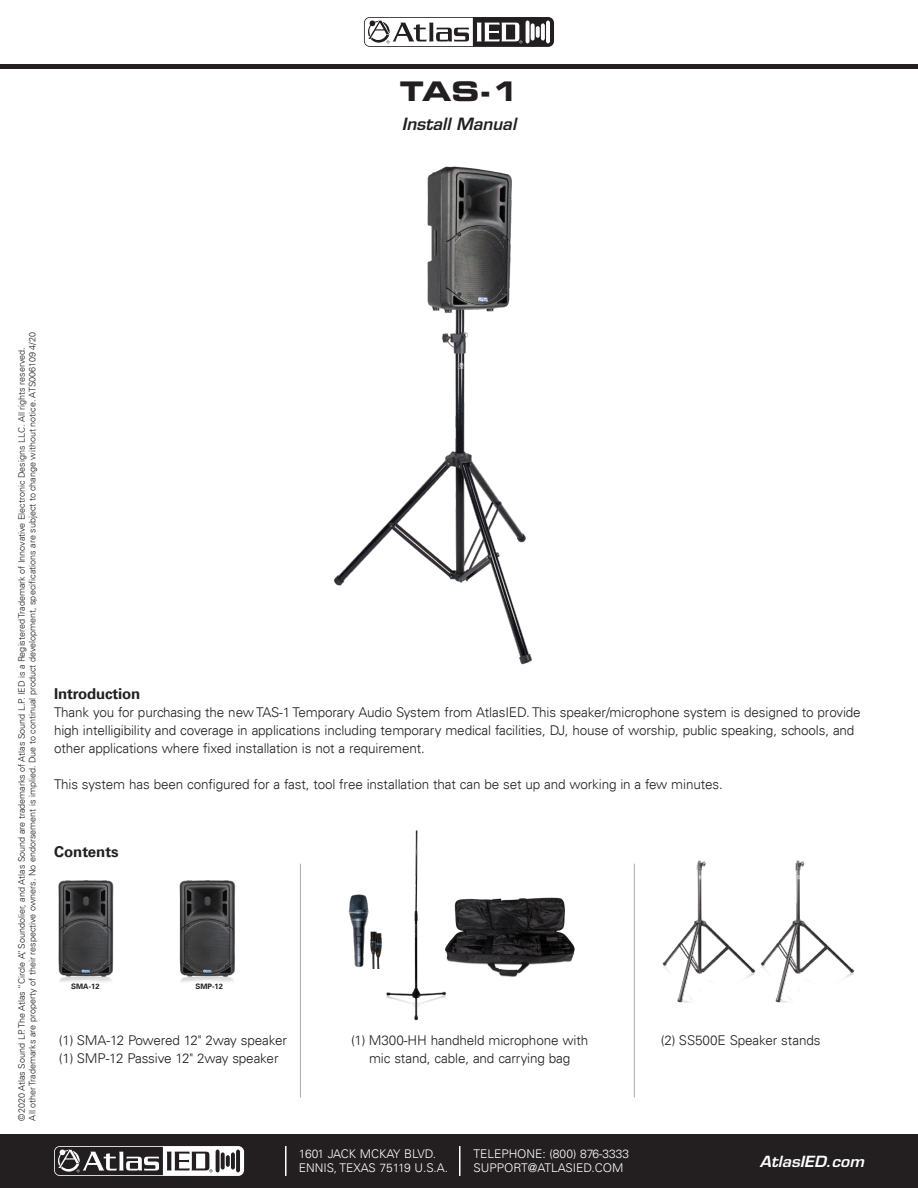
<style>
.page{position:relative;width:918px;height:1188px;background:#fff}
.page>*{position:absolute;margin:0;border:0;box-sizing:border-box;transform-origin:0 0}
.Heading___8_8_8{font:27px "Eurostile LT Std Bold Ex 2";color:#231f20}
.Sub-Headline{font:italic 600 16.5px "Eurostile LT Std";color:#231f20}
.Body_Copy___8_8_8{font:700 15px "Univers LT";letter-spacing:-.01em;color:#231f20}
.t1{font:italic 600 15px "Eurostile LT Std";color:#fff;scale:1.05 1}
.Body_Copy___8_8_8-2{font:300 13.5px/18px "Univers LT";letter-spacing:-.01em;color:#231f20}
.t2{font:300 12px/13.5px "Univers LT";color:#fff}
.t3{font:300 9px/10.8px "Univers LT";color:#231f20}
.Body_Copy___8_8_8-3{font:700 7.5px "Univers LT";color:#231f20}
</style>
<div class="page">
<div style="left:0;top:1134px;width:918px;height:54px;background:#231f20"></div>
<svg style="left:54px;top:1146px;width:190px;height:30px"></svg>
<hr style="left:285px;top:1146px;width:2px;height:30px;background:#fff">
<hr style="left:459px;top:1146px;width:1px;height:30px;background:#fff">
<hr style="left:0;top:64px;width:918px;height:4px;background:#231f20">
<svg style="left:364px;top:17px;width:190px;height:30px"></svg>
<svg style="left:526px;top:21px;width:4px;height:22px"></svg>
<hr style="left:546px;top:21px;width:4px;height:22px;background:#fff;border-radius:2px">
<svg style="left:531px;top:23px;width:4px;height:18px"></svg>
<svg style="left:541px;top:23px;width:4px;height:18px"></svg>
<svg style="left:536px;top:26px;width:4px;height:12px"></svg>
<svg style="left:365px;top:18px;width:157px;height:28px"></svg>
<img style="left:465px;top:897px;width:110px;height:80px">
<img style="left:334px;top:166px;width:198px;height:499px">
<img style="left:58px;top:880px;width:56px;height:102px">
<img style="left:179px;top:880px;width:57px;height:102px">
<img style="left:386px;top:830px;width:79px;height:191px">
<img style="left:662px;top:860px;width:86px;height:143px">
<img style="left:748px;top:860px;width:107px;height:143px">
<img style="left:380px;top:926px;width:18px;height:43px">
<img style="left:348px;top:894px;width:32px;height:75px">
<hr style="left:300px;top:864px;width:1px;height:233px;background:#a8a9ad">
<hr style="left:634px;top:864px;width:1px;height:233px;background:#a8a9ad">
<p class="Heading___8_8_8" style="left:400px;top:73px;width:120px">TAS-1</p>
<p class="Sub-Headline" style="left:402px;top:113px;width:116px">Install Manual</p>
<p class="t3" style="left:16px;top:1120px;width:790px;rotate:-90deg">©2020 Atlas Sound LP. The Atlas “Circle A”, Soundolier, and Atlas Sound are trademarks of Atlas Sound L.P. IED is a Registered Trademark of Innovative Electronic Designs LLC. All rights reserved.<br>All other Trademarks are property of their respective owners. No endorsement is implied. Due to continual product development, specifications are subject to change without notice. ATS006109 4/20</p>
<p class="Body_Copy___8_8_8" style="left:54px;top:685px;width:88px">Introduction</p>
<p class="Body_Copy___8_8_8-2" style="left:54px;top:704px;width:808px">Thank you for purchasing the new TAS-1 Temporary Audio System from AtlasIED. This speaker/microphone system is designed to provide high intelligibility and coverage in applications including temporary medical facilities, DJ, house of worship, public speaking, schools, and other applications where fixed installation is not a requirement.</p>
<p class="Body_Copy___8_8_8-2" style="left:54px;top:776px;width:670px">This system has been configured for a fast, tool free installation that can be set up and working in a few minutes.</p>
<p class="Body_Copy___8_8_8" style="left:54px;top:843px;width:66px">Contents</p>
<p class="Body_Copy___8_8_8-3" style="left:71px;top:982px;width:30px">SMA-12</p>
<p class="Body_Copy___8_8_8-3" style="left:195px;top:982px;width:29px">SMP-12</p>
<p class="Body_Copy___8_8_8-2" style="left:59px;top:1032px;width:230px">(1) SMA-12 Powered 12" 2way speaker</p>
<p class="Body_Copy___8_8_8-2" style="left:59px;top:1050px;width:221px">(1) SMP-12 Passive 12" 2way speaker</p>
<p class="Body_Copy___8_8_8-2" style="left:351px;top:1032px;width:239px;text-align:center">(1) M300-HH handheld microphone with mic stand, cable, and carrying bag</p>
<p class="Body_Copy___8_8_8-2" style="left:661px;top:1032px;width:161px">(2) SS500E Speaker stands</p>
<p class="t2" style="left:299px;top:1147px;width:151px">1601 JACK MCKAY BLVD.<br>ENNIS, TEXAS 75119 U.S.A.</p>
<p class="t2" style="left:473px;top:1147px;width:157px">TELEPHONE: (800) 876-3333<br>SUPPORT@ATLASIED.COM</p>
<p class="t1" style="left:760px;top:1152px;width:101px">AtlasIED.com</p>
</div>
